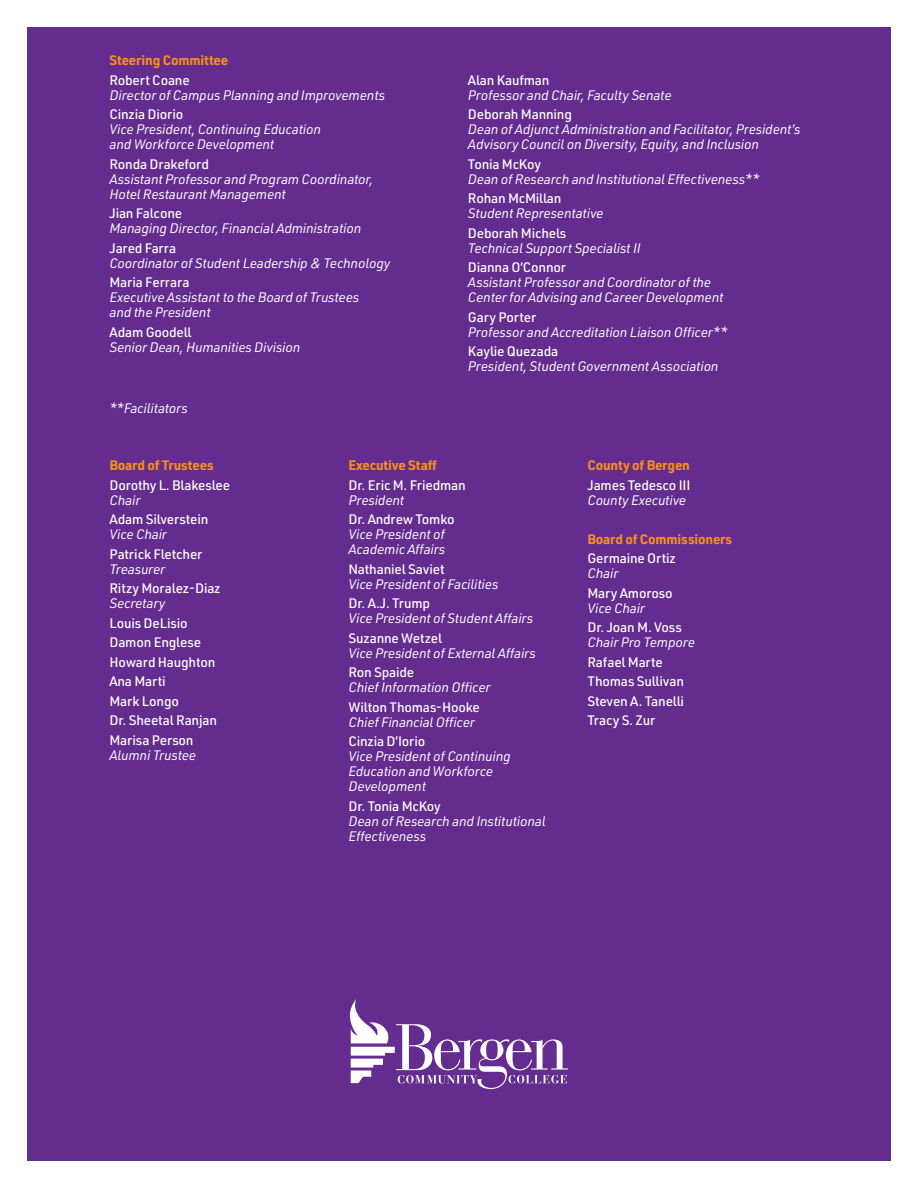
<style>
.page{position:relative;width:918px;height:1188px;background:#fff}
.page>*{position:absolute;margin:0;border:0;box-sizing:border-box;transform-origin:0 0}
.t1{font:italic 13.5px/15px "URWDIN";letter-spacing:-.015em;color:#fff}
.t2{font:500 13.5px/19.5px "URWDIN";letter-spacing:-.015em;color:#fff}
.t3{font:700 13.5px "URWDIN";letter-spacing:-.015em;color:#f68e1e}
</style>
<div class="page">
<div style="left:27px;top:27px;width:864px;height:1134px;background:#642c8f"></div>
<svg style="left:350px;top:999px;width:218px;height:90px"></svg>
<p class="t3" style="left:109px;top:55px;width:120px">Steering Committee</p>
<p class="t2" style="left:109px;top:72px;width:82px">Robert Coane</p>
<p class="t1" style="left:109px;top:89px;width:277px">Director of Campus Planning and Improvements</p>
<p class="t2" style="left:109px;top:106px;width:75px">Cinzia Diorio</p>
<p class="t1" style="left:109px;top:123px;width:213px">Vice President, Continuing Education and Workforce Development</p>
<p class="t2" style="left:109px;top:156px;width:101px">Ronda Drakeford</p>
<p class="t1" style="left:109px;top:173px;width:265px">Assistant Professor and Program Coordinator,<br>Hotel Restaurant Management</p>
<p class="t2" style="left:109px;top:205px;width:74px">Jian Falcone</p>
<p class="t1" style="left:109px;top:222px;width:253px">Managing Director, Financial Administration</p>
<p class="t2" style="left:109px;top:240px;width:68px">Jared Farra</p>
<p class="t1" style="left:109px;top:257px;width:282px">Coordinator of Student Leadership &amp; Technology</p>
<p class="t2" style="left:109px;top:274px;width:82px">Maria Ferrara</p>
<p class="t1" style="left:109px;top:291px;width:251px">Executive Assistant to the Board of Trustees and the President</p>
<p class="t2" style="left:109px;top:324px;width:84px">Adam Goodell</p>
<p class="t1" style="left:109px;top:341px;width:192px">Senior Dean, Humanities Division</p>
<p class="t1" style="left:110px;top:402px;width:80px">**Facilitators</p>
<p class="t2" style="left:468px;top:72px;width:83px">Alan Kaufman</p>
<p class="t1" style="left:468px;top:89px;width:205px">Professor and Chair, Faculty Senate</p>
<p class="t2" style="left:468px;top:106px;width:106px">Deborah Manning</p>
<p class="t1" style="left:468px;top:123px;width:334px">Dean of Adjunct Administration and Facilitator, President’s<br>Advisory Council on Diversity, Equity, and Inclusion</p>
<p class="t2" style="left:468px;top:156px;width:75px">Tonia McKoy</p>
<p class="t1" style="left:468px;top:173px;width:293px">Dean of Research and Institutional Effectiveness**</p>
<p class="t2" style="left:468px;top:190px;width:95px">Rohan McMillan</p>
<p class="t1" style="left:468px;top:207px;width:137px">Student Representative</p>
<p class="t2" style="left:468px;top:225px;width:100px">Deborah Michels</p>
<p class="t1" style="left:468px;top:242px;width:174px">Technical Support Specialist II</p>
<p class="t2" style="left:468px;top:259px;width:100px">Dianna O’Connor</p>
<p class="t1" style="left:468px;top:276px;width:257px">Assistant Professor and Coordinator of the<br>Center for Advising and Career Development</p>
<p class="t2" style="left:468px;top:309px;width:70px">Gary Porter</p>
<p class="t1" style="left:468px;top:326px;width:261px">Professor and Accreditation Liaison Officer**</p>
<p class="t2" style="left:468px;top:343px;width:92px">Kaylie Quezada</p>
<p class="t1" style="left:468px;top:360px;width:252px">President, Student Government Association</p>
<p class="t3" style="left:109px;top:460px;width:106px">Board of Trustees</p>
<p class="t2" style="left:109px;top:477px;width:122px">Dorothy L. Blakeslee</p>
<p class="t1" style="left:109px;top:494px;width:32px">Chair</p>
<p class="t2" style="left:109px;top:511px;width:100px">Adam Silverstein</p>
<p class="t1" style="left:109px;top:528px;width:59px">Vice Chair</p>
<p class="t2" style="left:109px;top:546px;width:94px">Patrick Fletcher</p>
<p class="t1" style="left:109px;top:563px;width:57px">Treasurer</p>
<p class="t2" style="left:109px;top:580px;width:113px">Ritzy Moralez-Diaz</p>
<p class="t1" style="left:109px;top:598px;width:58px">Secretary</p>
<p class="t2" style="left:109px;top:615px;width:109px">Louis DeLisio<br>Damon Englese<br>Howard Haughton<br>Ana Marti<br>Mark Longo<br>Dr. Sheetal Ranjan<br>Marisa Person</p>
<p class="t1" style="left:109px;top:749px;width:88px">Alumni Trustee</p>
<p class="t3" style="left:348px;top:460px;width:90px">Executive Staff</p>
<p class="t2" style="left:348px;top:477px;width:119px">Dr. Eric M. Friedman</p>
<p class="t1" style="left:348px;top:494px;width:57px">President</p>
<p class="t2" style="left:348px;top:511px;width:108px">Dr. Andrew Tomko</p>
<p class="t1" style="left:348px;top:528px;width:98px">Vice President of<br>Academic Affairs</p>
<p class="t2" style="left:348px;top:561px;width:98px">Nathaniel Saviet</p>
<p class="t1" style="left:348px;top:578px;width:151px">Vice President of Facilities</p>
<p class="t2" style="left:348px;top:595px;width:83px">Dr. A.J. Trump</p>
<p class="t1" style="left:348px;top:613px;width:186px">Vice President of Student Affairs</p>
<p class="t2" style="left:348px;top:630px;width:95px">Suzanne Wetzel</p>
<p class="t1" style="left:348px;top:647px;width:189px">Vice President of External Affairs</p>
<p class="t2" style="left:348px;top:664px;width:67px">Ron Spaide</p>
<p class="t1" style="left:348px;top:682px;width:144px">Chief Information Officer</p>
<p class="t2" style="left:348px;top:699px;width:133px">Wilton Thomas-Hooke</p>
<p class="t1" style="left:348px;top:716px;width:128px">Chief Financial Officer</p>
<p class="t2" style="left:348px;top:733px;width:78px">Cinzia D’Iorio</p>
<p class="t1" style="left:348px;top:751px;width:164px">Vice President of Continuing<br>Education and Workforce<br>Development</p>
<p class="t2" style="left:348px;top:798px;width:94px">Dr. Tonia McKoy</p>
<p class="t1" style="left:348px;top:815px;width:199px">Dean of Research and Institutional<br>Effectiveness</p>
<p class="t3" style="left:588px;top:460px;width:104px">County of Bergen</p>
<p class="t2" style="left:588px;top:477px;width:104px">James Tedesco III</p>
<p class="t1" style="left:588px;top:494px;width:100px">County Executive</p>
<p class="t3" style="left:588px;top:534px;width:146px">Board of Commissioners</p>
<p class="t2" style="left:588px;top:550px;width:90px">Germaine Ortiz</p>
<p class="t1" style="left:588px;top:568px;width:32px">Chair</p>
<p class="t2" style="left:588px;top:585px;width:87px">Mary Amoroso</p>
<p class="t1" style="left:588px;top:602px;width:59px">Vice Chair</p>
<p class="t2" style="left:588px;top:619px;width:96px">Dr. Joan M. Voss</p>
<p class="t1" style="left:588px;top:637px;width:109px">Chair Pro Tempore</p>
<p class="t2" style="left:588px;top:654px;width:98px">Rafael Marte<br>Thomas Sullivan<br>Steven A. Tanelli<br>Tracy S. Zur</p>
</div>
